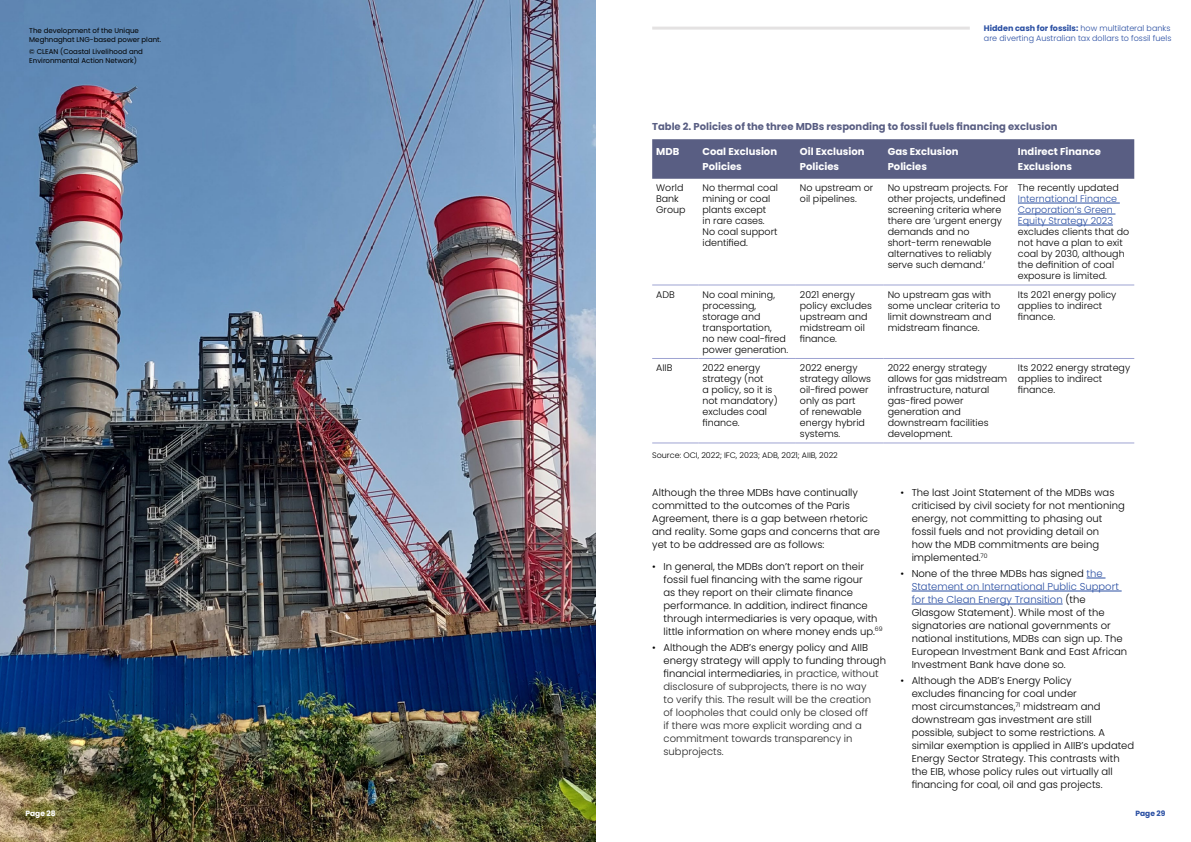
<style>
.page{position:relative;width:1191px;height:842px;background:#fff}
.page>*{position:absolute;margin:0;border:0;box-sizing:border-box;transform-origin:0 0}
.t1{font:300 10px/13px "Poppins";color:#000}
.t2{font:300 10px/13px "Poppins";color:#242424}
.t3{font:700 10px/14.8px "Poppins";color:#fff}
.t4{font:700 10px "Poppins";color:#595e83}
.t5{font:300 9.5px/11px "Poppins";color:#000}
.t6{font:300 9.5px/11px "Poppins";color:#294ea2}
.t7{font:300 8px/9.6px "Poppins";color:#294ea2}
.t8{font:300 8px "Poppins";color:#000}
.t9{font:700 7.5px "Poppins";color:#fff}
.t10{font:700 7.5px "Poppins";color:#294ea2}
.t11{font:7px/9px "Poppins";color:#000}
.s1{font-weight:700}
.s2{color:#000}
.s3{color:#294ea2}
</style>
<div class="page">
<img style="left:0;top:0;width:595px;height:842px">
<hr style="left:652px;top:27px;width:317px;height:3px;background:#e4e2e2">
<div style="left:652px;top:139px;width:482px;height:40px;background:#595e83"></div>
<hr style="left:652px;top:285px;width:46px;height:1px;background:#9ea3d2">
<hr style="left:698px;top:285px;width:98px;height:1px;background:#9ea3d2">
<hr style="left:796px;top:285px;width:87px;height:1px;background:#9ea3d2">
<hr style="left:883px;top:285px;width:131px;height:1px;background:#9ea3d2">
<hr style="left:1014px;top:285px;width:120px;height:1px;background:#9ea3d2">
<hr style="left:652px;top:358px;width:46px;height:1px;background:#9ea3d2">
<hr style="left:698px;top:358px;width:98px;height:1px;background:#9ea3d2">
<hr style="left:796px;top:358px;width:87px;height:1px;background:#9ea3d2">
<hr style="left:883px;top:358px;width:131px;height:1px;background:#9ea3d2">
<hr style="left:1014px;top:358px;width:120px;height:1px;background:#9ea3d2">
<hr style="left:652px;top:443px;width:46px;height:1px;background:#9ea3d2">
<hr style="left:698px;top:443px;width:98px;height:1px;background:#9ea3d2">
<hr style="left:796px;top:443px;width:87px;height:1px;background:#9ea3d2">
<hr style="left:883px;top:443px;width:131px;height:1px;background:#9ea3d2">
<hr style="left:1014px;top:443px;width:120px;height:1px;background:#9ea3d2">
<hr style="left:1018px;top:203px;width:101px;height:1px;background:#294ea2">
<hr style="left:1018px;top:214px;width:97px;height:1px;background:#294ea2">
<hr style="left:1018px;top:225px;width:95px;height:1px;background:#294ea2">
<svg style="left:1086px;top:578px;width:19px;height:1px"></svg>
<hr style="left:911px;top:591px;width:210px;height:1px;background:#294ea2">
<hr style="left:911px;top:604px;width:151px;height:1px;background:#294ea2">
<p class="t11" style="left:29px;top:26px;width:133px">The development of the Unique<br>Meghnaghat LNG-based power plant.</p>
<p class="t11" style="left:29px;top:47px;width:115px">© CLEAN (Coastal Livelihood and<br>Environmental Action Network)</p>
<p class="t7" style="left:984px;top:24px;width:189px"><span class="s1">Hidden cash for fossils:</span> how multilateral banks are diverting Australian tax dollars to fossil fuels</p>
<p class="t4" style="left:652px;top:120px;width:407px">Table 2. Policies of the three MDBs responding to fossil fuels financing exclusion</p>
<p class="t3" style="left:656px;top:145px;width:25px">MDB</p>
<p class="t3" style="left:702px;top:145px;width:76px">Coal Exclusion<br>Policies</p>
<p class="t3" style="left:800px;top:145px;width:66px">Oil Exclusion<br>Policies</p>
<p class="t3" style="left:887px;top:145px;width:72px">Gas Exclusion<br>Policies</p>
<p class="t3" style="left:1018px;top:145px;width:84px">Indirect Finance<br>Exclusions</p>
<p class="t5" style="left:656px;top:183px;width:31px">World<br>Bank<br>Group</p>
<p class="t5" style="left:702px;top:183px;width:77px">No thermal coal mining or coal plants except<br>in rare cases.<br>No coal support identified.</p>
<p class="t5" style="left:800px;top:183px;width:75px">No upstream or oil pipelines.</p>
<p class="t5" style="left:887px;top:183px;width:122px">No upstream projects. For other projects, undefined screening criteria where there are ‘urgent energy demands and no short-term renewable alternatives to reliably serve such demand.’</p>
<p class="t5" style="left:1018px;top:183px;width:102px">The recently updated</p>
<p class="t6" style="left:1018px;top:194px;width:101px">International Finance<br>Corporation’s Green<br>Equity Strategy 2023</p>
<p class="t5" style="left:1018px;top:227px;width:113px">excludes clients that do not have a plan to exit coal by 2030, although the definition of coal exposure is limited.</p>
<p class="t5" style="left:656px;top:289px;width:20px">ADB</p>
<p class="t5" style="left:702px;top:289px;width:87px">No coal mining, processing, storage and transportation,<br>no new coal-fired power generation.</p>
<p class="t5" style="left:800px;top:289px;width:73px">2021 energy policy excludes upstream and midstream oil finance.</p>
<p class="t5" style="left:887px;top:289px;width:114px">No upstream gas with some unclear criteria to limit downstream and midstream finance.</p>
<p class="t5" style="left:1018px;top:289px;width:100px">Its 2021 energy policy applies to indirect finance.</p>
<p class="t5" style="left:656px;top:362px;width:18px">AIIB</p>
<p class="t5" style="left:702px;top:362px;width:77px">2022 energy strategy (not<br>a policy, so it is not mandatory) excludes coal finance.</p>
<p class="t5" style="left:800px;top:363px;width:73px">2022 energy strategy allows oil-fired power only as part<br>of renewable energy hybrid systems.</p>
<p class="t5" style="left:887px;top:363px;width:121px">2022 energy strategy allows for gas midstream infrastructure, natural gas-fired power generation and downstream facilities development.</p>
<p class="t5" style="left:1018px;top:363px;width:114px">Its 2022 energy strategy applies to indirect finance.</p>
<p class="t8" style="left:652px;top:450px;width:187px">Source: OCI, 2022; IFC, 2023; ADB, 2021; AIIB, 2022</p>
<p class="t1" style="left:652px;top:486px;width:229px">Although the three MDBs have continually committed to the outcomes of the Paris Agreement, there is a gap between rhetoric and reality. Some gaps and concerns that are yet to be addressed are as follows:</p>
<p class="t1" style="left:663px;top:560px;width:221px;text-indent:-11px">• In general, the MDBs don’t report on their fossil fuel financing with the same rigour<br>as they report on their climate finance performance. In addition, indirect finance through intermediaries is very opaque, with little information on where money ends up.<sup>69</sup></p>
<p class="t2" style="left:663px;top:641px;width:224px;text-indent:-11px"><span class="s2">• Although the ADB’s energy policy and AIIB energy strategy will apply to funding through financial intermediaries,</span> in practice, without disclosure of subprojects, there is no way<br>to verify this. The result will be the creation<br>of loopholes that could only be closed off<br>if there was more explicit wording and a commitment towards transparency in subprojects.</p>
<p class="t1" style="left:911px;top:486px;width:214px;text-indent:-11px">• The last Joint Statement of the MDBs was criticised by civil society for not mentioning energy, not committing to phasing out fossil fuels and not providing detail on<br>how the MDB commitments are being implemented.<sup>70</sup></p>
<p class="t1" style="left:911px;top:567px;width:217px;text-indent:-11px">• None of the three MDBs has signed <span class="s3">the Statement on International Public Support for the Clean Energy Transition</span> (the Glasgow Statement). While most of the signatories are national governments or national institutions, MDBs can sign up. The European Investment Bank and East African Investment Bank have done so.</p>
<p class="t1" style="left:911px;top:674px;width:224px;text-indent:-11px">• Although the ADB’s Energy Policy<br>excludes financing for coal under<br>most circumstances,<sup>71</sup> midstream and downstream gas investment are still possible, subject to some restrictions. A similar exemption is applied in AIIB’s updated Energy Sector Strategy. This contrasts with the EIB, whose policy rules out virtually all financing for coal, oil and gas projects.</p>
<p class="t9" style="left:26px;top:809px;width:32px">Page 28</p>
<p class="t10" style="left:1135px;top:809px;width:31px">Page 29</p>
</div>
